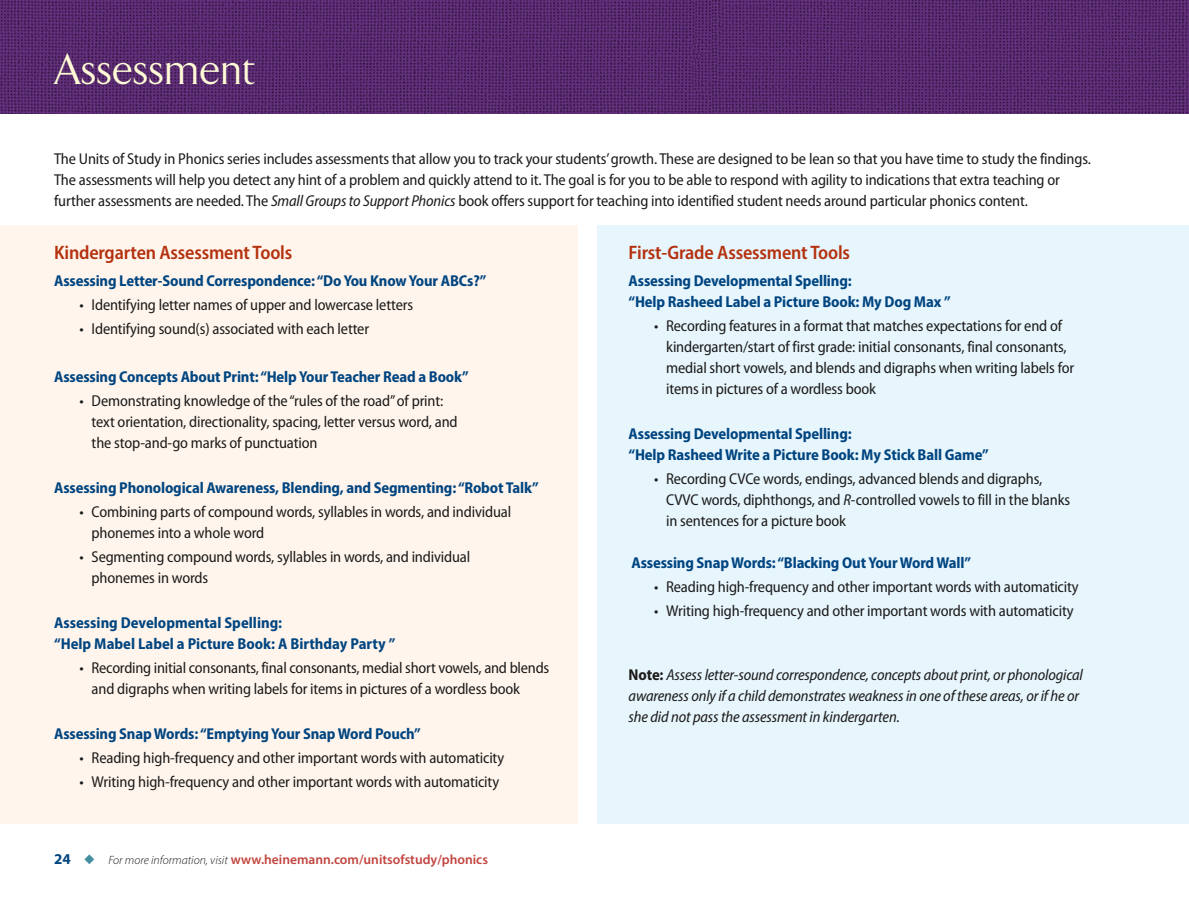
<style>
.page{position:relative;width:1189px;height:919px;background:#fff}
.page>*{position:absolute;margin:0;border:0;box-sizing:border-box;transform-origin:0 0}
.BLUE_HEADERS{font:45px "TF Arrow";letter-spacing:.01em;color:#fffbd6}
.A_HEAD{font:600 semi-condensed 19.5px "Myriad Pro";letter-spacing:-.01em;color:#b4310e}
.BASAL_TEXT{font:600 semi-condensed 19.5px "Myriad Pro";letter-spacing:-.01em;color:#b4310e}
.BASAL_TEXT-2{font:semi-condensed 15.75px/21px "Myriad Pro";letter-spacing:-.01em;color:#1c1b1a}
.C_HEAD{font:700 semi-condensed 15.75px/21px "Myriad Pro";letter-spacing:-.01em;color:#004580}
.BL_on_PG_18{font:semi-condensed 15.75px/21px "Myriad Pro";letter-spacing:-.01em;color:#1c1b1a}
._0_BL{font:semi-condensed 15.75px/21px "Myriad Pro";letter-spacing:-.01em;color:#1c1b1a}
.BASAL_TEXT-3{font:italic semi-condensed 15.75px/21px "Myriad Pro";letter-spacing:-.01em;color:#1c1b1a}
.t1{font:600 13.5px "Myriad Pro";color:#c2443e}
.s1{font-style:italic}
.s2{font-weight:700;font-style:normal}
.s3{font-weight:700;font-size:15px;color:#004580}
.s4{color:#428f9f}
.s5{font-weight:300;font-style:italic;font-size:12px;color:#1c1b1a}
</style>
<div class="page">
<div style="left:0;top:224px;width:578px;height:599px;background:#fff5ed"></div>
<div style="left:597px;top:224px;width:591px;height:599px;background:#e7f5fd"></div>
<img style="left:0;top:0;width:1188px;height:113px">
<p class="BLUE_HEADERS" style="left:55px;top:46px;width:201px">Assessment</p>
<p class="BASAL_TEXT-2" style="left:54px;top:148px;width:1036px">The Units of Study in Phonics series includes assessments that allow you to track your students’ growth. These are designed to be lean so that you have time to study the findings.<br>The assessments will help you detect any hint of a problem and quickly attend to it. The goal is for you to be able to respond with agility to indications that extra teaching or further assessments are needed. The <span class="s1">Small Groups to Support Phonics</span> book offers support for teaching into identified student needs around particular phonics content.</p>
<p class="A_HEAD" style="left:54px;top:240px;width:240px">Kindergarten Assessment Tools</p>
<p class="C_HEAD" style="left:54px;top:269px;width:433px">Assessing Letter-Sound Correspondence: “Do You Know Your ABCs?”</p>
<p class="_0_BL" style="left:80px;top:294px;width:335px">• Identifying letter names of upper and lowercase letters</p>
<p class="_0_BL" style="left:80px;top:318px;width:291px">• Identifying sound(s) associated with each letter</p>
<p class="C_HEAD" style="left:54px;top:365px;width:416px">Assessing Concepts About Print: “Help Your Teacher Read a Book”</p>
<p class="_0_BL" style="left:92px;top:390px;width:367px;text-indent:-12px">• Demonstrating knowledge of the “rules of the road” of print: text orientation, directionality, spacing, letter versus word, and the stop-and-go marks of punctuation</p>
<p class="C_HEAD" style="left:54px;top:476px;width:486px">Assessing Phonological Awareness, Blending, and Segmenting: “Robot Talk”</p>
<p class="BASAL_TEXT-2" style="left:92px;top:501px;width:421px;text-indent:-12px">• Combining parts of compound words, syllables in words, and individual phonemes into a whole word</p>
<p class="BASAL_TEXT-2" style="left:92px;top:546px;width:380px;text-indent:-12px">• Segmenting compound words, syllables in words, and individual phonemes in words</p>
<p class="C_HEAD" style="left:54px;top:611px;width:342px">Assessing Developmental Spelling:<br>“Help Mabel Label a Picture Book: A Birthday Party ”</p>
<p class="BL_on_PG_18" style="left:92px;top:657px;width:459px;text-indent:-12px">• Recording initial consonants, final consonants, medial short vowels, and blends and digraphs when writing labels for items in pictures of a wordless book</p>
<p class="C_HEAD" style="left:54px;top:722px;width:368px">Assessing Snap Words: “Emptying Your Snap Word Pouch”</p>
<p class="BASAL_TEXT-2" style="left:80px;top:747px;width:426px">• Reading high-frequency and other important words with automaticity</p>
<p class="BASAL_TEXT-2" style="left:80px;top:771px;width:421px">• Writing high-frequency and other important words with automaticity</p>
<p class="BASAL_TEXT" style="left:628px;top:240px;width:223px">First-Grade Assessment Tools</p>
<p class="C_HEAD" style="left:628px;top:269px;width:323px">Assessing Developmental Spelling:<br>“Help Rasheed Label a Picture Book: My Dog Max ”</p>
<p class="BL_on_PG_18" style="left:666px;top:315px;width:409px;text-indent:-12px">• Recording features in a format that matches expectations for end of kindergarten/start of first grade: initial consonants, final consonants, medial short vowels, and blends and digraphs when writing labels for items in pictures of a wordless book</p>
<p class="C_HEAD" style="left:628px;top:422px;width:361px">Assessing Developmental Spelling:<br>“Help Rasheed Write a Picture Book: My Stick Ball Game”</p>
<p class="BASAL_TEXT-2" style="left:666px;top:468px;width:405px;text-indent:-12px">• Recording CVCe words, endings, advanced blends and digraphs,<br>CVVC words, diphthongs, and <span class="s1">R</span>-controlled vowels to fill in the blanks in sentences for a picture book</p>
<p class="C_HEAD" style="left:631px;top:551px;width:341px">Assessing Snap Words: “Blacking Out Your Word Wall”</p>
<p class="BASAL_TEXT-2" style="left:654px;top:576px;width:426px">• Reading high-frequency and other important words with automaticity</p>
<p class="BASAL_TEXT-2" style="left:654px;top:600px;width:421px">• Writing high-frequency and other important words with automaticity</p>
<p class="BASAL_TEXT-3" style="left:628px;top:663px;width:455px"><span class="s2">Note:</span> Assess letter-sound correspondence, concepts about print, or phonological awareness only if a child demonstrates weakness in one of these areas, or if he or she did not pass the assessment in kindergarten.</p>
<p class="t1" style="left:54px;top:850px;width:435px"><span class="s3">24</span> <span class="s4">◆</span> <span class="s5">For more information, visit</span> www.heinemann.com/unitsofstudy/phonics</p>
</div>
